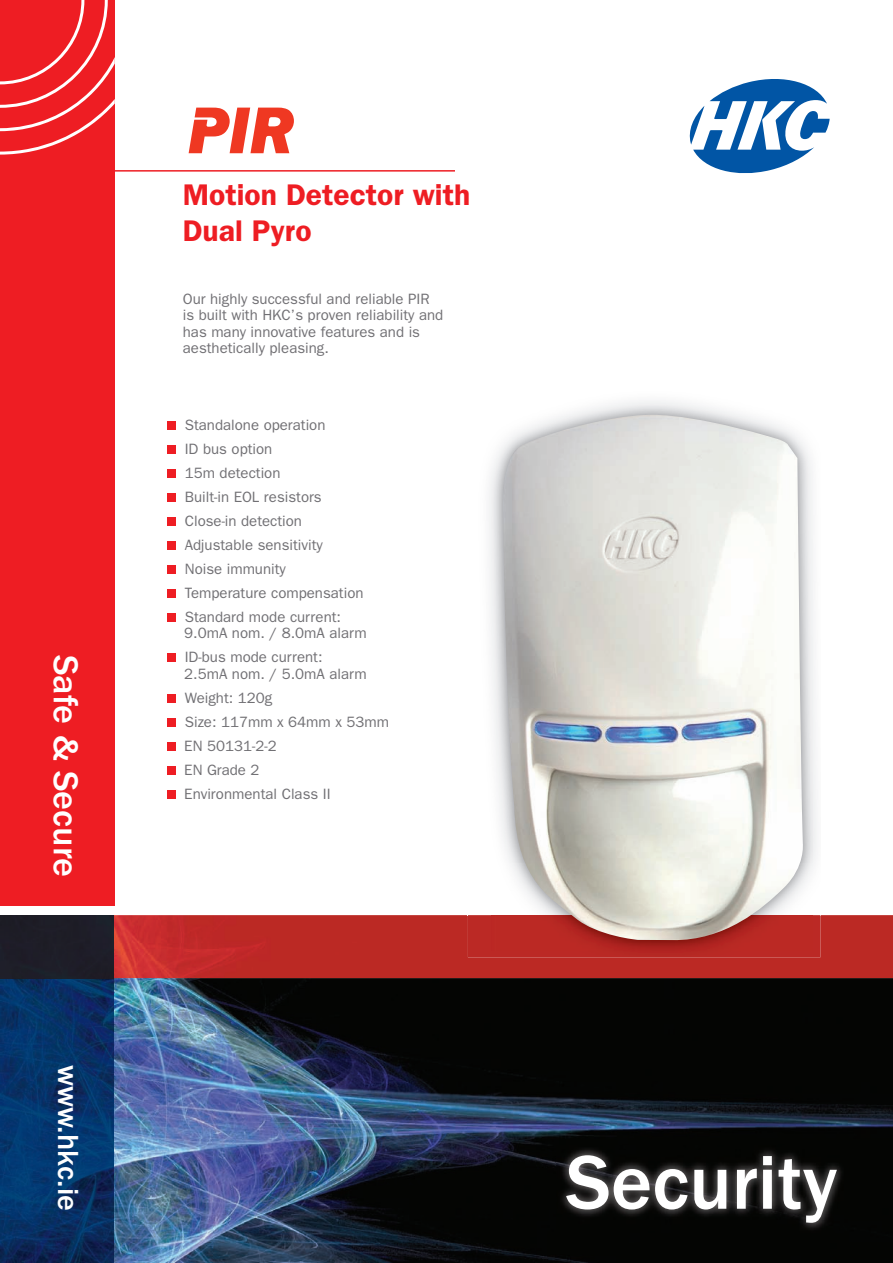
<style>
.page{position:relative;width:893px;height:1263px;background:#fff}
.page>*{position:absolute;margin:0;border:0;box-sizing:border-box;transform-origin:0 0}
.t1{font:500 78.9px "Franklin Gothic";color:#fff}
.t2{font:500 36px "Franklin Gothic";color:#fff}
.t3{font:500 30.15px "Franklin Gothic";color:#fff}
.t4{font:600 30px/36px "Franklin Gothic";color:#ee1d23}
.t5{font:15px/24px "Franklin Gothic";color:#717074}
</style>
<div class="page">
<div style="left:0;top:0;width:115px;height:906px;background:#ee1d23"></div>
<svg style="left:0;top:0;width:115px;height:155px"></svg>
<img style="left:0;top:915px;width:893px;height:348px">
<img style="left:556px;top:1145px;width:288px;height:87px">
<svg style="left:189px;top:108px;width:105px;height:45px"></svg>
<hr style="left:105px;top:170px;width:350px;height:2px;background:#ee1d23">
<div style="left:468px;top:915px;width:352px;height:42px;background:#bb2925"></div>
<img style="left:491px;top:403px;width:322px;height:547px">
<img style="left:503px;top:415px;width:302px;height:526px">
<div style="left:167px;top:421px;width:9px;height:9px;background:#ee1d23"></div>
<div style="left:167px;top:445px;width:9px;height:9px;background:#ee1d23"></div>
<div style="left:167px;top:469px;width:9px;height:9px;background:#ee1d23"></div>
<div style="left:167px;top:493px;width:9px;height:9px;background:#ee1d23"></div>
<div style="left:167px;top:517px;width:9px;height:9px;background:#ee1d23"></div>
<div style="left:167px;top:541px;width:9px;height:9px;background:#ee1d23"></div>
<div style="left:167px;top:565px;width:9px;height:9px;background:#ee1d23"></div>
<div style="left:167px;top:589px;width:9px;height:9px;background:#ee1d23"></div>
<div style="left:167px;top:613px;width:9px;height:9px;background:#ee1d23"></div>
<div style="left:167px;top:654px;width:9px;height:8px;background:#ee1d23"></div>
<div style="left:167px;top:694px;width:9px;height:9px;background:#ee1d23"></div>
<div style="left:167px;top:718px;width:9px;height:9px;background:#ee1d23"></div>
<div style="left:167px;top:742px;width:9px;height:9px;background:#ee1d23"></div>
<div style="left:167px;top:766px;width:9px;height:9px;background:#ee1d23"></div>
<div style="left:167px;top:790px;width:9px;height:9px;background:#ee1d23"></div>
<svg style="left:689px;top:79px;width:141px;height:95px"></svg>
<h2 class="t2" style="left:86px;top:655px;width:224px;rotate:90deg">Safe &amp; Secure</h2>
<h3 class="t3" style="left:85px;top:1065px;width:147px;rotate:90deg">www.hkc.ie</h3>
<h3 class="t4" style="left:183px;top:177px;width:289px">Motion Detector with<br>Dual Pyro</h3>
<p class="t5" style="left:183px;top:291px;width:262px;line-height:16.5px">Our highly successful and reliable PIR is built with HKC’s proven reliability and has many innovative features and is aesthetically pleasing.</p>
<p class="t5" style="left:185px;top:413px;width:180px">Standalone operation<br>ID bus option<br>15m detection<br>Built-in EOL resistors<br>Close-in detection<br>Adjustable sensitivity<br>Noise immunity<br>Temperature compensation<br>Standard mode current:</p>
<p class="t5" style="left:184px;top:621px;width:184px">9.0mA nom. / 8.0mA alarm<br>ID-bus mode current:</p>
<p class="t5" style="left:184px;top:662px;width:206px">2.5mA nom. / 5.0mA alarm<br>Weight: 120g<br>Size: 117mm x 64mm x 53mm<br>EN 50131-2-2<br>EN Grade 2<br>Environmental Class II</p>
<h1 class="t1" style="left:566px;top:1138px;width:273px">Security</h1>
</div>
